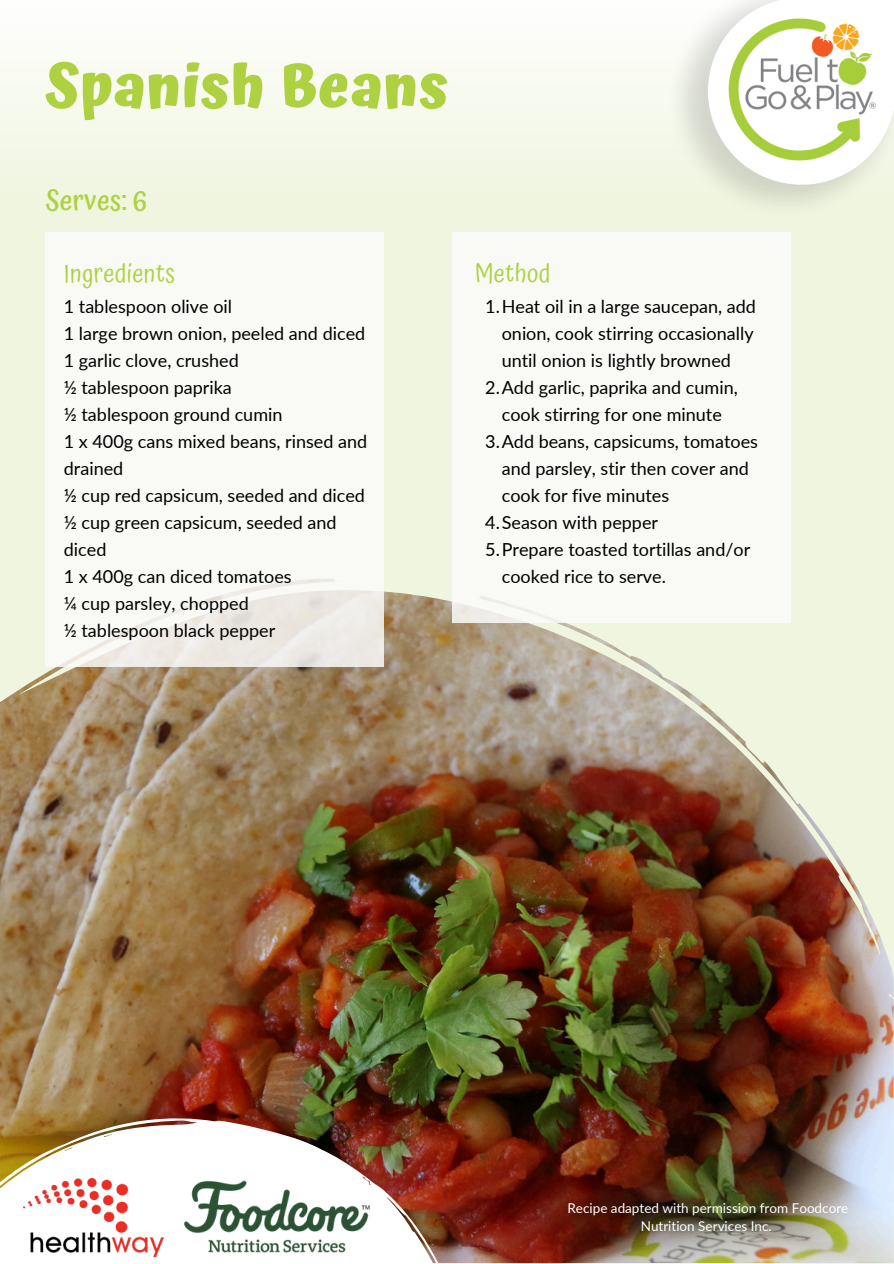
<style>
.page{position:relative;width:894px;height:1264px;background:#fff}
.page>*{position:absolute;margin:0;border:0;box-sizing:border-box;transform-origin:0 0}
.t1{font:700 58.5px "Atma";letter-spacing:.01em;color:#aed141}
.t2{font:500 27.6px "Atma";letter-spacing:.01em;color:#aed141}
.t3{font:25.5px "Atma";letter-spacing:.01em;color:#aed141}
.t4{font:18px/27px "Lato";color:#000}
.t5{font:13.5px/18px "Lato";color:#fff;text-align:center}
</style>
<div class="page">
<div style="left:0;top:0;width:893px;height:1263px;background:#eff5de"></div>
<img style="left:0;top:578px;width:893px;height:684px">
<img style="left:0;top:0;width:656px;height:142px">
<svg style="left:656px;top:0;width:187px;height:241px"></svg>
<img style="left:707px;top:0;width:186px;height:186px">
<img style="left:0;top:1116px;width:451px;height:147px">
<img style="left:185px;top:1179px;width:184px;height:74px">
<img style="left:24px;top:1178px;width:139px;height:78px">
<div style="left:452px;top:232px;width:338px;height:391px;background:#fbfbfb"></div>
<div style="left:46px;top:232px;width:338px;height:434px;background:#fbfbfb"></div>
<p class="t1" style="left:46px;top:52px;width:403px">Spanish Beans</p>
<h1 class="t2" style="left:46px;top:184px;width:102px">Serves: 6</h1>
<p class="t3" style="left:64px;top:258px;width:113px">Ingredients</p>
<p class="t3" style="left:474px;top:258px;width:77px">Method</p>
<h2 class="t4" style="left:501px;top:293px;width:256px;text-indent:-16px">1.Heat oil in a large saucepan, add onion, cook stirring occasionally until onion is lightly browned</h2>
<h4 class="t4" style="left:485px;top:374px;width:254px;text-align:center">2.Add garlic, paprika and cumin, cook stirring for one minute</h4>
<p class="t4" style="left:501px;top:428px;width:258px;text-indent:-16px">3.Add beans, capsicums, tomatoes and parsley, stir then cover and cook for five minutes</p>
<p class="t4" style="left:485px;top:509px;width:174px">4.Season with pepper</p>
<p class="t4" style="left:501px;top:536px;width:250px;text-indent:-16px">5.Prepare toasted tortillas and/or cooked rice to serve.</p>
<p class="t4" style="left:64px;top:293px;width:305px">1 tablespoon olive oil<br>1 large brown onion, peeled and diced<br>1 garlic clove, crushed<br>½ tablespoon paprika<br>½ tablespoon ground cumin<br>1 x 400g cans mixed beans, rinsed and drained<br>½ cup red capsicum, seeded and diced ½ cup green capsicum, seeded and diced<br>1 x 400g can diced tomatoes<br>¼ cup parsley, chopped</p>
<p class="t4" style="left:64px;top:617px;width:213px">½ tablespoon black pepper</p>
<p class="t5" style="left:567px;top:1198px;width:282px">Recipe adapted with permission from Foodcore<br>Nutrition Services Inc.</p>
</div>
